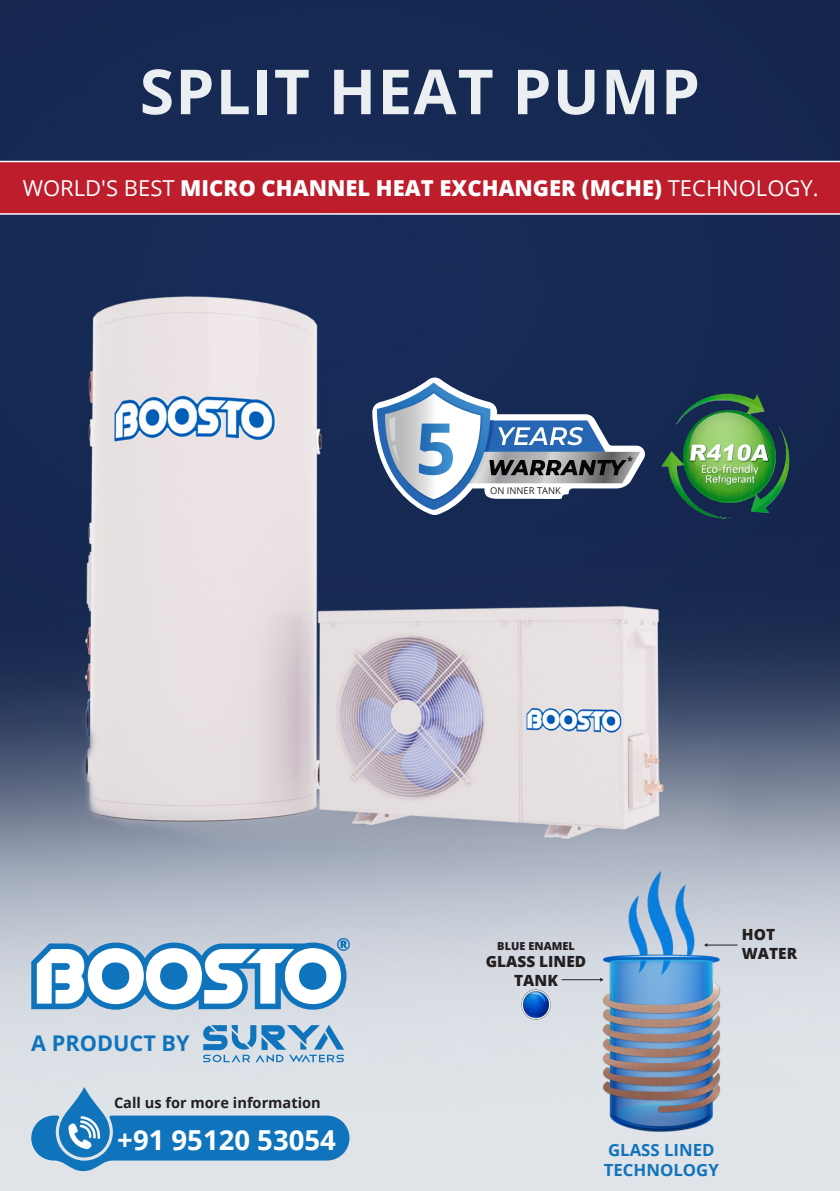
<style>
.page{position:relative;width:840px;height:1191px;background:#fff}
.page>*{position:absolute;margin:0;border:0;box-sizing:border-box;transform-origin:0 0}
.t1{font:700 62.2px "Open Sans";letter-spacing:.02em;color:#ebeff1}
.t2{font:700 27.4px "Open Sans";color:#fff}
.t3{font:800 22px "Open Sans";color:#fff}
.t4{font:700 21.6px "Open Sans";color:#1074bc}
.t5{font:700 16.8px/19.8px "Open Sans";color:#1074bc}
.t6{font:800 15.4px/18.4px "Open Sans";color:#231f20}
.t7{font:700 14.6px "Open Sans";color:#231f20}
.t8{font:800 11px "Open Sans";color:#231f20}
.t9{font:9.4px "Open Sans";color:#231f20}
.s1{font-weight:400}
</style>
<div class="page">
<img style="left:0;top:0;width:839px;height:1191px">
<img style="left:602px;top:872px;width:117px;height:259px">
<hr style="left:706px;top:944px;width:31px;height:1px;background:#231f20">
<svg style="left:703px;top:943px;width:4px;height:4px"></svg>
<hr style="left:561px;top:979px;width:39px;height:1px;background:#231f20">
<svg style="left:600px;top:977px;width:3px;height:4px"></svg>
<img style="left:521px;top:990px;width:29px;height:29px">
<img style="left:630px;top:360px;width:192px;height:192px">
<svg style="left:31px;top:938px;width:319px;height:71px"></svg>
<svg style="left:203px;top:1024px;width:141px;height:38px;background:#8eb7d5"></svg>
<svg style="left:372px;top:377px;width:273px;height:138px"></svg>
<svg style="left:31px;top:1087px;width:318px;height:84px;background:#73a9d1"></svg>
<svg style="left:0;top:161px;width:839px;height:54px;background:#c02836"></svg>
<h1 class="t1" style="left:140px;top:48px;width:561px">SPLIT HEAT PUMP</h1>
<p class="t3" style="left:23px;top:171px;width:796px"><span class="s1">WORLD'S BEST</span> MICRO CHANNEL HEAT EXCHANGER (MCHE) <span class="s1">TECHNOLOGY.</span></p>
<p class="t9" style="left:490px;top:484px;width:72px">ON INNER TANK</p>
<p class="t4" style="left:31px;top:1028px;width:160px">A PRODUCT BY</p>
<p class="t7" style="left:114px;top:1092px;width:208px">Call us for more information</p>
<p class="t2" style="left:117px;top:1120px;width:220px">+91 95120 53054</p>
<p class="t8" style="left:497px;top:937px;width:79px">BLUE ENAMEL</p>
<p class="t6" style="left:485px;top:951px;width:102px;text-align:center">GLASS LINED<br>TANK</p>
<p class="t6" style="left:741px;top:924px;width:57px">HOT<br>WATER</p>
<p class="t5" style="left:603px;top:1139px;width:116px">GLASS LINED<br>TECHNOLOGY</p>
</div>
